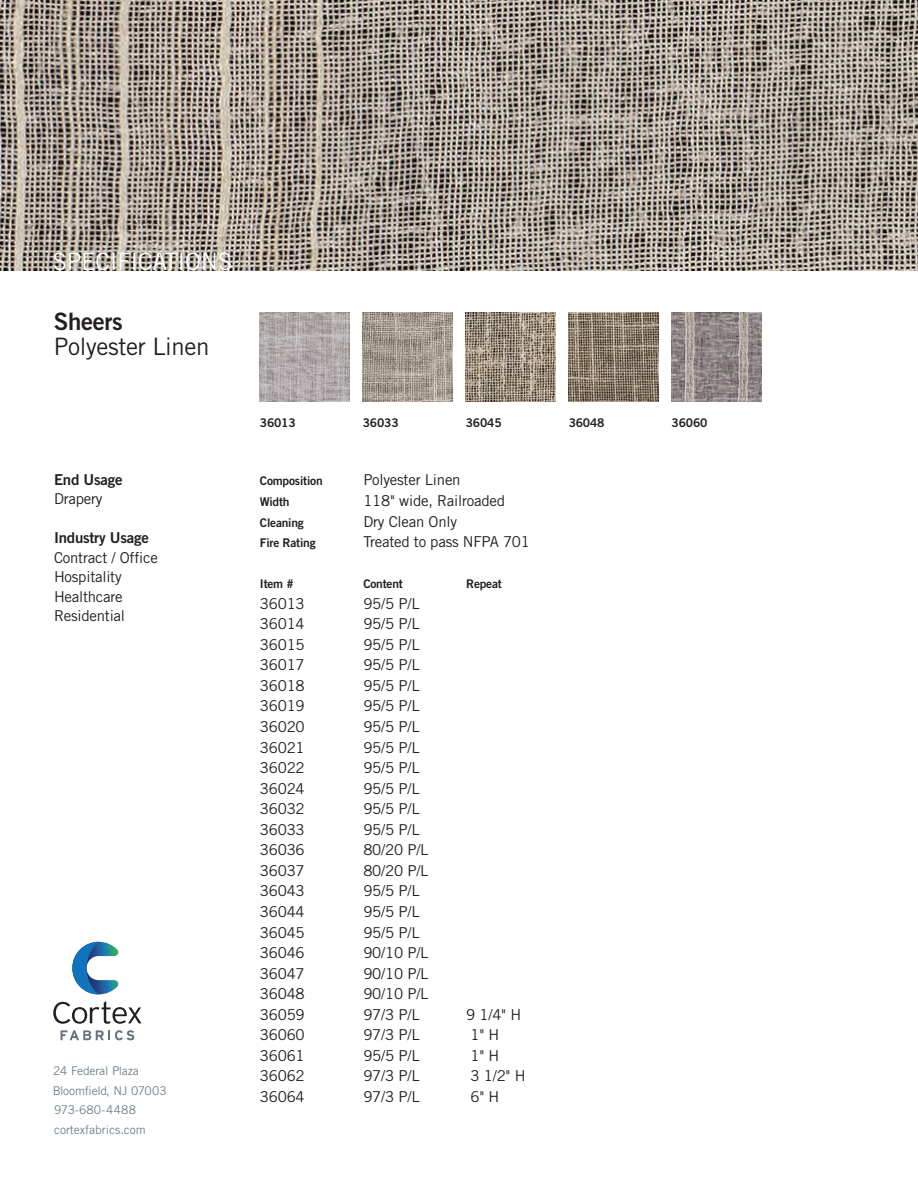
<style>
.page{position:relative;width:918px;height:1188px;background:#fff}
.page>*{position:absolute;margin:0;border:0;box-sizing:border-box;transform-origin:0 0}
.t1{font:24px "Trade Gothic LT Pro";letter-spacing:-.015em;color:#fff}
.t2{font:24px "Trade Gothic LT Pro";letter-spacing:-.015em;color:#231f20}
.t3{font:24px "Trade Gothic LT Pro Bd 2";letter-spacing:-.015em;color:#231f20}
.t4{font:15px/19.5px "Trade Gothic LT Pro";letter-spacing:-.015em;color:#231f20}
.t5{font:15px "Trade Gothic LT Pro Bd 2";letter-spacing:-.015em;color:#231f20}
.t6{font:12px "Trade Gothic LT Pro Bd 2";letter-spacing:-.015em;color:#231f20}
.t7{font:12px/19.5px "Trade Gothic LT Pro";color:#74818a}
</style>
<div class="page">
<img style="left:0;top:0;width:918px;height:270px">
<svg style="left:72px;top:942px;width:47px;height:52px"></svg>
<svg style="left:53px;top:1001px;width:88px;height:23px"></svg>
<svg style="left:61px;top:1030px;width:73px;height:10px"></svg>
<img style="left:466px;top:312px;width:89px;height:90px">
<img style="left:569px;top:312px;width:89px;height:90px">
<img style="left:672px;top:312px;width:89px;height:90px">
<img style="left:260px;top:312px;width:89px;height:90px">
<img style="left:363px;top:312px;width:89px;height:90px">
<h1 class="t1" style="left:53px;top:248px;width:181px">SPECIFICATIONS</h1>
<h1 class="t3" style="left:54px;top:313px;width:70px">Sheers</h1>
<h1 class="t2" style="left:54px;top:333px;width:157px">Polyester Linen</h1>
<p class="t5" style="left:54px;top:474px;width:70px">End Usage</p>
<p class="t4" style="left:54px;top:489px;width:50px">Drapery</p>
<p class="t5" style="left:54px;top:532px;width:96px">Industry Usage</p>
<p class="t4" style="left:54px;top:548px;width:105px">Contract / Office<br>Hospitality<br>Healthcare<br>Residential</p>
<p class="t7" style="left:53px;top:1061px;width:116px">24 Federal Plaza<br>Bloomfield, NJ 07003<br>973-680-4488 cortexfabrics.com</p>
<p class="t6" style="left:260px;top:419px;width:37px">36013</p>
<p class="t6" style="left:363px;top:419px;width:37px">36033</p>
<p class="t6" style="left:466px;top:419px;width:37px">36045</p>
<p class="t6" style="left:569px;top:419px;width:37px">36048</p>
<p class="t6" style="left:672px;top:419px;width:37px">36060</p>
<p class="t6" style="left:260px;top:476px;width:64px">Composition</p>
<p class="t4" style="left:363px;top:470px;width:99px">Polyester Linen</p>
<p class="t6" style="left:260px;top:497px;width:31px">Width</p>
<p class="t4" style="left:363px;top:491px;width:143px">118" wide, Railroaded</p>
<p class="t6" style="left:260px;top:518px;width:46px">Cleaning</p>
<p class="t4" style="left:363px;top:512px;width:95px">Dry Clean Only</p>
<p class="t6" style="left:260px;top:538px;width:57px">Fire Rating</p>
<p class="t4" style="left:363px;top:532px;width:168px">Treated to pass NFPA 701</p>
<p class="t6" style="left:260px;top:580px;width:36px">Item #</p>
<p class="t6" style="left:363px;top:580px;width:41px">Content</p>
<p class="t6" style="left:466px;top:580px;width:37px">Repeat</p>
<p class="t4" style="left:260px;top:594px;width:46px">36013</p>
<p class="t4" style="left:363px;top:594px;width:58px">95/5 P/L</p>
<p class="t4" style="left:260px;top:614px;width:46px">36014</p>
<p class="t4" style="left:363px;top:614px;width:58px">95/5 P/L</p>
<p class="t4" style="left:260px;top:635px;width:46px">36015</p>
<p class="t4" style="left:363px;top:635px;width:58px">95/5 P/L</p>
<p class="t4" style="left:260px;top:655px;width:46px">36017</p>
<p class="t4" style="left:363px;top:655px;width:58px">95/5 P/L</p>
<p class="t4" style="left:260px;top:676px;width:46px">36018</p>
<p class="t4" style="left:363px;top:676px;width:58px">95/5 P/L</p>
<p class="t4" style="left:260px;top:697px;width:46px">36019</p>
<p class="t4" style="left:363px;top:697px;width:58px">95/5 P/L</p>
<p class="t4" style="left:260px;top:717px;width:46px">36020</p>
<p class="t4" style="left:363px;top:717px;width:58px">95/5 P/L</p>
<p class="t4" style="left:260px;top:738px;width:46px">36021</p>
<p class="t4" style="left:363px;top:738px;width:58px">95/5 P/L</p>
<p class="t4" style="left:260px;top:758px;width:46px">36022</p>
<p class="t4" style="left:363px;top:758px;width:58px">95/5 P/L</p>
<p class="t4" style="left:260px;top:779px;width:46px">36024</p>
<p class="t4" style="left:363px;top:779px;width:58px">95/5 P/L</p>
<p class="t4" style="left:260px;top:799px;width:46px">36032</p>
<p class="t4" style="left:363px;top:799px;width:58px">95/5 P/L</p>
<p class="t4" style="left:260px;top:820px;width:46px">36033</p>
<p class="t4" style="left:363px;top:820px;width:58px">95/5 P/L</p>
<p class="t4" style="left:260px;top:840px;width:46px">36036</p>
<p class="t4" style="left:363px;top:840px;width:67px">80/20 P/L</p>
<p class="t4" style="left:260px;top:861px;width:46px">36037</p>
<p class="t4" style="left:363px;top:861px;width:67px">80/20 P/L</p>
<p class="t4" style="left:260px;top:881px;width:46px">36043</p>
<p class="t4" style="left:363px;top:881px;width:58px">95/5 P/L</p>
<p class="t4" style="left:260px;top:902px;width:46px">36044</p>
<p class="t4" style="left:363px;top:902px;width:58px">95/5 P/L</p>
<p class="t4" style="left:260px;top:923px;width:46px">36045</p>
<p class="t4" style="left:363px;top:923px;width:58px">95/5 P/L</p>
<p class="t4" style="left:260px;top:943px;width:46px">36046</p>
<p class="t4" style="left:363px;top:943px;width:67px">90/10 P/L</p>
<p class="t4" style="left:260px;top:964px;width:46px">36047</p>
<p class="t4" style="left:363px;top:964px;width:67px">90/10 P/L</p>
<p class="t4" style="left:260px;top:984px;width:46px">36048</p>
<p class="t4" style="left:363px;top:984px;width:67px">90/10 P/L</p>
<p class="t4" style="left:260px;top:1005px;width:46px">36059</p>
<p class="t4" style="left:363px;top:1005px;width:58px">97/3 P/L</p>
<p class="t4" style="left:466px;top:1005px;width:57px">9 1/4" H</p>
<p class="t4" style="left:260px;top:1025px;width:46px">36060</p>
<p class="t4" style="left:363px;top:1025px;width:58px">97/3 P/L</p>
<p class="t4" style="left:471px;top:1025px;width:30px">1" H</p>
<p class="t4" style="left:260px;top:1046px;width:46px">36061</p>
<p class="t4" style="left:363px;top:1046px;width:58px">95/5 P/L</p>
<p class="t4" style="left:471px;top:1046px;width:30px">1" H</p>
<p class="t4" style="left:260px;top:1066px;width:46px">36062</p>
<p class="t4" style="left:363px;top:1066px;width:58px">97/3 P/L</p>
<p class="t4" style="left:471px;top:1066px;width:57px">3 1/2" H</p>
<p class="t4" style="left:260px;top:1087px;width:46px">36064</p>
<p class="t4" style="left:363px;top:1087px;width:58px">97/3 P/L</p>
<p class="t4" style="left:471px;top:1087px;width:30px">6" H</p>
</div>
